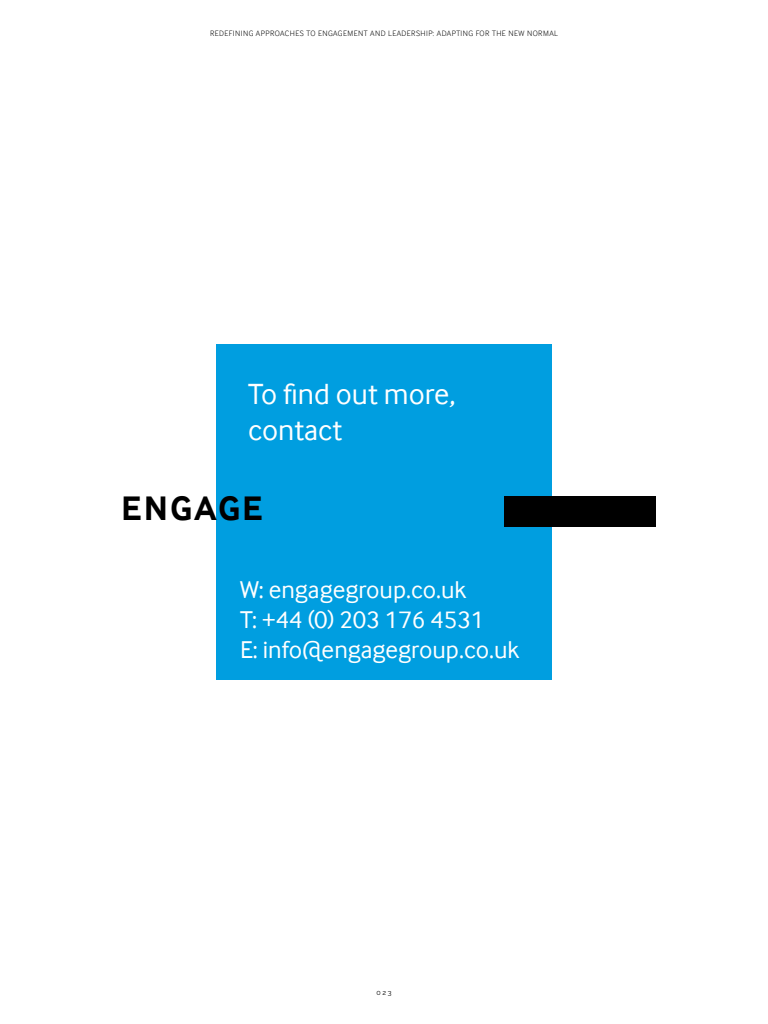
<style>
.page{position:relative;width:768px;height:1024px;background:#fff}
.page>*{position:absolute;margin:0;border:0;box-sizing:border-box;transform-origin:0 0}
.Pull_Quote{font:700 35px "Inter Face";letter-spacing:.06em;color:#000}
.Body_Text{font:30px/36px "Inter Face";color:#fff}
.Body_Text-2{font:25px "Inter Face";color:#fff}
.Book_Title{font:300 8px "Inter Face";letter-spacing:.06em;color:#000}
.Page_Number_Running{font:7px "Raleway";color:#000}
</style>
<div class="page">
<div style="left:216px;top:344px;width:336px;height:336px;background:#009ee0"></div>
<div style="left:504px;top:497px;width:151px;height:30px;background:#000"></div>
<p class="Book_Title" style="left:210px;top:29px;width:349px">REDEFINING APPROACHES TO ENGAGEMENT AND LEADERSHIP: ADAPTING FOR THE NEW NORMAL</p>
<p class="Body_Text" style="left:248px;top:376px;width:209px">To find out more, contact</p>
<p class="Pull_Quote" style="left:121px;top:488px;width:143px">ENGAGE</p>
<p class="Body_Text-2" style="left:240px;top:575px;width:228px">W: engagegroup.co.uk</p>
<p class="Body_Text-2" style="left:240px;top:605px;width:246px">T: +44 (0) 203 176 4531</p>
<p class="Body_Text-2" style="left:240px;top:635px;width:281px">E: info@engagegroup.co.uk</p>
<p class="Page_Number_Running" style="left:377px;top:988px;width:16px">023</p>
</div>
